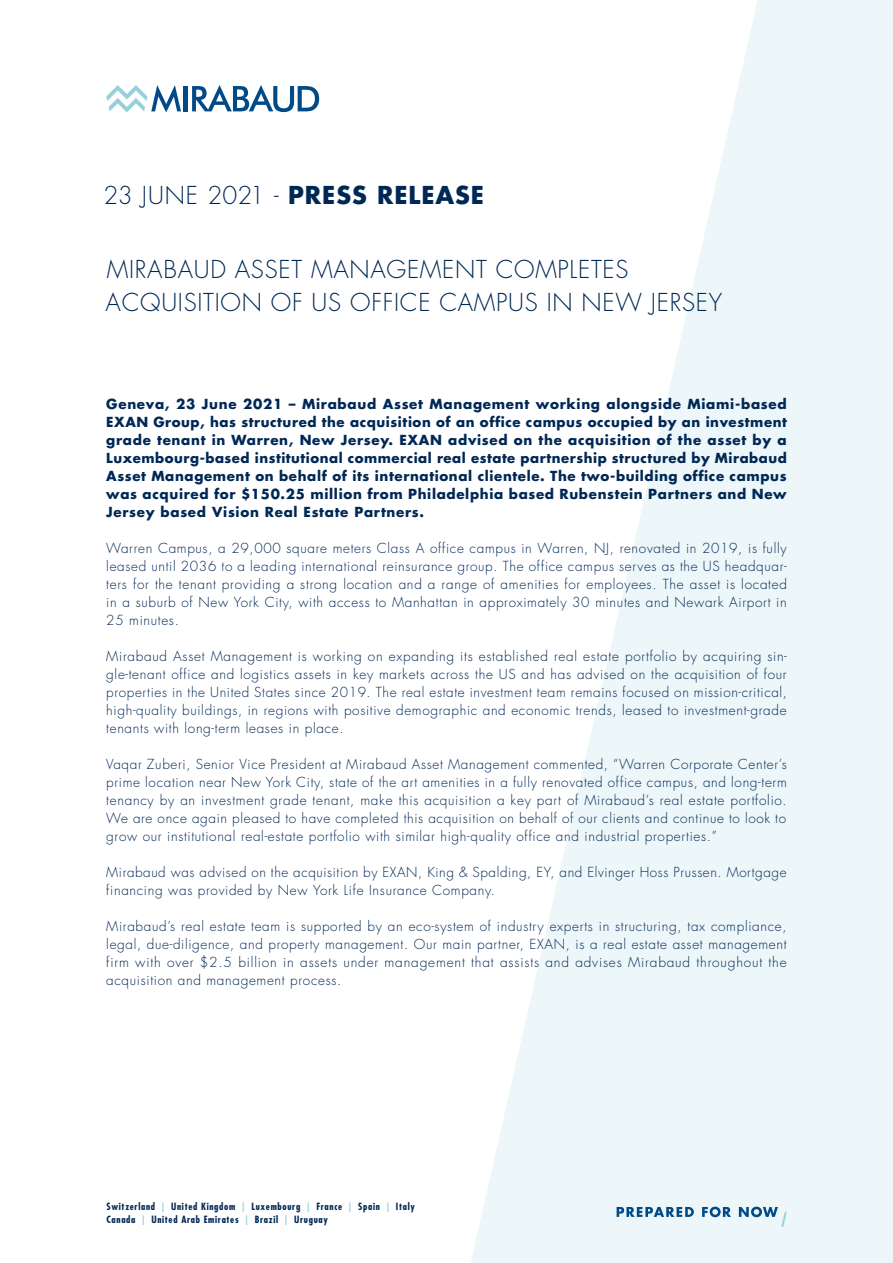
<style>
.page{position:relative;width:893px;height:1263px;background:#fff}
.page>*{position:absolute;margin:0;border:0;box-sizing:border-box;transform-origin:0 0}
.Titre{font:300 24px/33px "Futura Std";letter-spacing:.03em;color:#002855}
.Titre-2{font:700 24px "Futura Std";letter-spacing:.04em;color:#002855}
.Texte_courant{font:300 13.5px/18px "Futura Std";letter-spacing:.05em;color:#002855;text-align:justify}
.Texte_courant-2{font:700 13.5px/18px "Futura Std";letter-spacing:.05em;color:#002855;text-align:justify}
.t1{font:700 condensed 9.75px "Futura Std";letter-spacing:.07em;color:#002855}
.s1{font-weight:300}
.s2{color:#95d1dd}
</style>
<div class="page">
<svg style="left:471px;top:0;width:422px;height:1263px;fill:#edf6f8"></svg>
<svg style="left:617px;top:1206px;width:170px;height:21px;background:#b7cfde"></svg>
<hr style="left:183px;top:86px;width:4px;height:25px;background:#004a87">
<svg style="left:192px;top:85px;width:127px;height:27px"></svg>
<svg style="left:106px;top:85px;width:75px;height:27px"></svg>
<p class="Titre-2" style="left:104px;top:179px;width:382px"><span class="s1">23 JUNE 2021 -</span> PRESS RELEASE</p>
<p class="Titre" style="left:106px;top:254px;width:618px">MIRABAUD ASSET MANAGEMENT COMPLETES<br>ACQUISITION OF US OFFICE CAMPUS IN NEW JERSEY</p>
<p class="Texte_courant-2" style="left:106px;top:395px;width:682px">Geneva, 23 June 2021 – Mirabaud Asset Management working alongside Miami-based EXAN Group, has structured the acquisition of an office campus occupied by an investment grade tenant in Warren, New Jersey. EXAN advised on the acquisition of the asset by a Luxembourg-based institutional commercial real estate partnership structured by Mirabaud Asset Management on behalf of its international clientele. The two-building office campus was acquired for $150.25 million from Philadelphia based Rubenstein Partners and New Jersey based Vision Real Estate Partners.</p>
<p class="Texte_courant" style="left:106px;top:540px;width:682px">Warren Campus, a 29,000 square meters Class A office campus in Warren, NJ, renovated in 2019, is fully leased until 2036 to a leading international reinsurance group. The office campus serves as the US headquar&shy;ters for the tenant providing a strong location and a range of amenities for employees. The asset is located in a suburb of New York City, with access to Manhattan in approximately 30 minutes and Newark Airport in 25 minutes.</p>
<p class="Texte_courant" style="left:106px;top:648px;width:682px">Mirabaud Asset Management is working on expanding its established real estate portfolio by acquiring sin&shy;gle-tenant office and logistics assets in key markets across the US and has advised on the acquisition of four properties in the United States since 2019. The real estate investment team remains focused on mission-critical, high-quality buildings, in regions with positive demographic and economic trends, leased to investment-grade tenants with long-term leases in place.</p>
<p class="Texte_courant" style="left:106px;top:756px;width:682px">Vaqar Zuberi, Senior Vice President at Mirabaud Asset Management commented, “Warren Corporate Center’s prime location near New York City, state of the art amenities in a fully renovated office campus, and long-term tenancy by an investment grade tenant, make this acquisition a key part of Mirabaud’s real estate portfolio.<br>We are once again pleased to have completed this acquisition on behalf of our clients and continue to look to grow our institutional real-estate portfolio with similar high-quality office and industrial properties.”</p>
<p class="Texte_courant" style="left:106px;top:864px;width:682px">Mirabaud was advised on the acquisition by EXAN, King &amp; Spalding, EY, and Elvinger Hoss Prussen. Mortgage financing was provided by New York Life Insurance Company.</p>
<p class="Texte_courant" style="left:106px;top:918px;width:682px">Mirabaud’s real estate team is supported by an eco-system of industry experts in structuring, tax compliance, legal, due-diligence, and property management. Our main partner, EXAN, is a real estate asset management firm with over $2.5 billion in assets under management that assists and advises Mirabaud throughout the acquisition and management process.</p>
<p class="t1" style="left:107px;top:1200px;width:310px">Switzerland <span class="s2">|</span> United Kingdom <span class="s2">|</span> Luxembourg <span class="s2">|</span> France <span class="s2">|</span> Spain <span class="s2">|</span> Italy</p>
<p class="t1" style="left:107px;top:1214px;width:223px">Canada <span class="s2">|</span> United Arab Emirates <span class="s2">|</span> Brazil <span class="s2">|</span> Uruguay</p>
</div>
